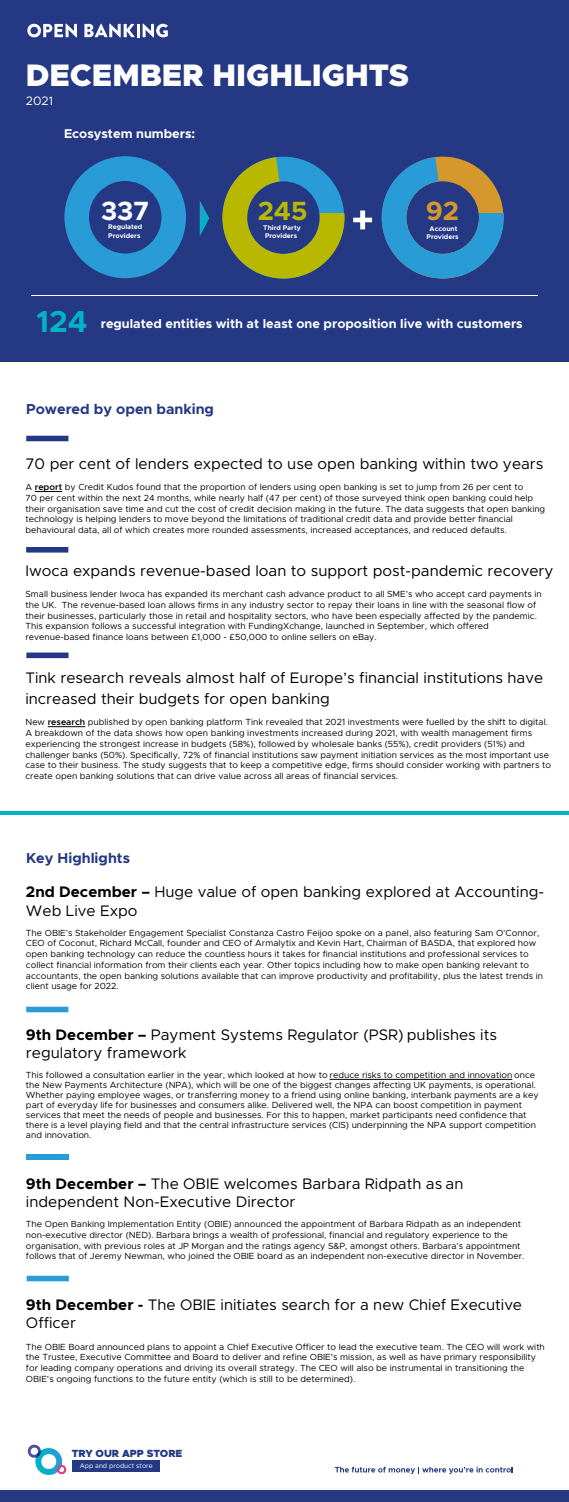
<style>
.page{position:relative;width:569px;height:1502px;background:#fff}
.page>*{position:absolute;margin:0;border:0;box-sizing:border-box;transform-origin:0 0}
.t1{font:900 31.25px "Metropolis";color:#fff}
.t2{font:700 30.5px "Metropolis";color:#00b3c4}
.t3{font:700 26.5px "Metropolis";color:#fff}
.t4{font:700 26.5px "Metropolis";color:#b9b800}
.t5{font:700 26.5px "Metropolis";color:#d4982c}
.t6{font:15.38px/18.4px "Metropolis";color:#000}
.t7{font:700 14.5px "Metropolis";color:#243884}
.t8{font:700 12.88px "Metropolis";color:#fff}
.t9{font:12.25px "Metropolis";color:#fff}
.t10{font:900 10.38px "Metropolis";color:#243884}
.t11{font:8.88px/10.8px "Metropolis";color:#000}
.t12{font:700 6.75px/8.1px "Metropolis";color:#fff}
.t13{font:6.62px "Metropolis";color:#fff}
.s1{font-weight:600}
.s2{font-weight:700}
</style>
<div class="page">
<hr style="left:329px;top:1079px;width:183px;height:1px;background:#000">
<svg style="left:35px;top:491px;width:27px;height:1px"></svg>
<hr style="left:48px;top:726px;width:37px;height:1px;background:#000">
<div style="left:0;top:0;width:569px;height:362px;background:#243884"></div>
<div style="left:0;top:1490px;width:569px;height:12px;background:#243884"></div>
<div style="left:26px;top:547px;width:42px;height:5px;background:#243884"></div>
<svg style="left:335px;top:1466px;width:177px;height:8px"></svg>
<svg style="left:200px;top:201px;width:9px;height:35px"></svg>
<svg style="left:353px;top:210px;width:19px;height:19px"></svg>
<svg style="left:64px;top:156px;width:122px;height:122px"></svg>
<hr style="left:31px;top:295px;width:506px;height:1px;background:#fff">
<div style="left:26px;top:436px;width:42px;height:5px;background:#243884"></div>
<hr style="left:0;top:811px;width:569px;height:3px;background:#00b3c4">
<svg style="left:27px;top:23px;width:50px;height:15px"></svg>
<svg style="left:84px;top:24px;width:84px;height:13px"></svg>
<svg style="left:27px;top:1444px;width:40px;height:31px"></svg>
<div style="left:72px;top:1460px;width:87px;height:12px;background:#243884"></div>
<div style="left:26px;top:1006px;width:42px;height:6px;background:#299cd8"></div>
<svg style="left:381px;top:157px;width:123px;height:121px"></svg>
<svg style="left:222px;top:157px;width:122px;height:122px"></svg>
<div style="left:26px;top:652px;width:43px;height:6px;background:#243884"></div>
<div style="left:26px;top:1154px;width:43px;height:6px;background:#299cd8"></div>
<div style="left:27px;top:1275px;width:42px;height:6px;background:#299cd8"></div>
<h1 class="t1" style="left:26px;top:55px;width:385px">DECEMBER HIGHLIGHTS</h1>
<h3 class="t9" style="left:26px;top:93px;width:29px">2021</h3>
<h3 class="t8" style="left:64px;top:126px;width:133px">Ecosystem numbers:</h3>
<h3 class="t3" style="left:101px;top:194px;width:50px">337</h3>
<p class="t12" style="left:108px;top:223px;width:36px">Regulated<br>Providers</p>
<h3 class="t4" style="left:258px;top:194px;width:51px">245</h3>
<h3 class="t5" style="left:426px;top:194px;width:35px">92</h3>
<p class="t12" style="left:263px;top:224px;width:39px">Third Party<br>Providers</p>
<p class="t12" style="left:426px;top:225px;width:33px;text-align:center">Account<br>Providers</p>
<h2 class="t2" style="left:36px;top:302px;width:53px">124</h2>
<h3 class="t8" style="left:101px;top:316px;width:423px">regulated entities with at least one proposition live with customers</h3>
<h3 class="t7" style="left:26px;top:400px;width:189px">Powered by open banking</h3>
<h3 class="t6" style="left:25px;top:454px;width:519px">70 per cent of lenders expected to use open banking within two years</h3>
<p class="t11" style="left:25px;top:482px;width:521px">A <span class="s1">report</span> by Credit Kudos found that the proportion of lenders using open banking is set to jump from 26 per cent to<br>70 per cent within the next 24 months, while nearly half (47 per cent) of those surveyed think open banking could help their organisation save time and cut the cost of credit decision making in the future. The data suggests that open banking technology is helping lenders to move beyond the limitations of traditional credit data and provide better financial behavioural data, all of which creates more rounded assessments, increased acceptances, and reduced defaults.</p>
<h3 class="t6" style="left:25px;top:561px;width:529px">Iwoca expands revenue-based loan to support post-pandemic recovery</h3>
<p class="t11" style="left:25px;top:589px;width:518px">Small business lender Iwoca has expanded its merchant cash advance product to all SME’s who accept card payments in the UK. The revenue-based loan allows firms in any industry sector to repay their loans in line with the seasonal flow of their businesses, particularly those in retail and hospitality sectors, who have been especially affected by the pandemic.<br>This expansion follows a successful integration with FundingXchange, launched in September, which offered revenue-based finance loans between £1,000 - £50,000 to online sellers on eBay.</p>
<h3 class="t6" style="left:25px;top:667px;width:519px;line-height:21.2px">Tink research reveals almost half of Europe’s financial institutions have increased their budgets for open banking</h3>
<p class="t11" style="left:25px;top:717px;width:527px">New <span class="s1">research</span> published by open banking platform Tink revealed that 2021 investments were fuelled by the shift to digital.<br>A breakdown of the data shows how open banking investments increased during 2021, with wealth management firms experiencing the strongest increase in budgets (58%), followed by wholesale banks (55%), credit providers (51%) and challenger banks (50%). Specifically, 72% of financial institutions saw payment initiation services as the most important use case to their business. The study suggests that to keep a competitive edge, firms should consider working with partners to create open banking solutions that can drive value across all areas of financial services.</p>
<h3 class="t7" style="left:26px;top:848px;width:105px">Key Highlights</h3>
<h3 class="t6" style="left:26px;top:883px;width:519px"><span class="s2">2nd December –</span> Huge value of open banking explored at Accounting-<br>Web Live Expo</h3>
<p class="t11" style="left:26px;top:927px;width:518px">The OBIE’s Stakeholder Engagement Specialist Constanza Castro Feijoo spoke on a panel, also featuring Sam O’Connor, CEO of Coconut, Richard McCall, founder and CEO of Armalytix and Kevin Hart, Chairman of BASDA, that explored how open banking technology can reduce the countless hours it takes for financial institutions and professional services to collect financial information from their clients each year. Other topics including how to make open banking relevant to accountants, the open banking solutions available that can improve productivity and profitability, plus the latest trends in client usage for 2022.</p>
<h3 class="t6" style="left:26px;top:1025px;width:472px"><span class="s2">9th December –</span> Payment Systems Regulator (PSR) publishes its regulatory framework</h3>
<p class="t11" style="left:26px;top:1070px;width:514px;line-height:10px">This followed a consultation earlier in the year, which looked at how to reduce risks to competition and innovation once the New Payments Architecture (NPA), which will be one of the biggest changes affecting UK payments, is operational.<br>Whether paying employee wages, or transferring money to a friend using online banking, interbank payments are a key part of everyday life for businesses and consumers alike. Delivered well, the NPA can boost competition in payment services that meet the needs of people and businesses. For this to happen, market participants need confidence that there is a level playing field and that the central infrastructure services (CIS) underpinning the NPA support competition and innovation.</p>
<h3 class="t6" style="left:26px;top:1174px;width:439px"><span class="s2">9th December –</span> The OBIE welcomes Barbara Ridpath as an independent Non-Executive Director</h3>
<p class="t11" style="left:26px;top:1218px;width:500px">The Open Banking Implementation Entity (OBIE) announced the appointment of Barbara Ridpath as an independent non-executive director (NED). Barbara brings a wealth of professional, financial and regulatory experience to the organisation, with previous roles at JP Morgan and the ratings agency S&amp;P, amongst others. Barbara’s appointment follows that of Jeremy Newman, who joined the OBIE board as an independent non-executive director in November.</p>
<h3 class="t6" style="left:26px;top:1295px;width:497px"><span class="s2">9th December -</span> The OBIE initiates search for a new Chief Executive<br>Officer</h3>
<p class="t11" style="left:26px;top:1341px;width:520px">The OBIE Board announced plans to appoint a Chief Executive Officer to lead the executive team. The CEO will work with the Trustee, Executive Committee and Board to deliver and refine OBIE’s mission, as well as have primary responsibility for leading company operations and driving its overall strategy. The CEO will also be instrumental in transitioning the OBIE’s ongoing functions to the future entity (which is still to be determined).</p>
<p class="t10" style="left:72px;top:1446px;width:112px">TRY OUR APP STORE</p>
<p class="t13" style="left:80px;top:1462px;width:75px">App and product store</p>
</div>
